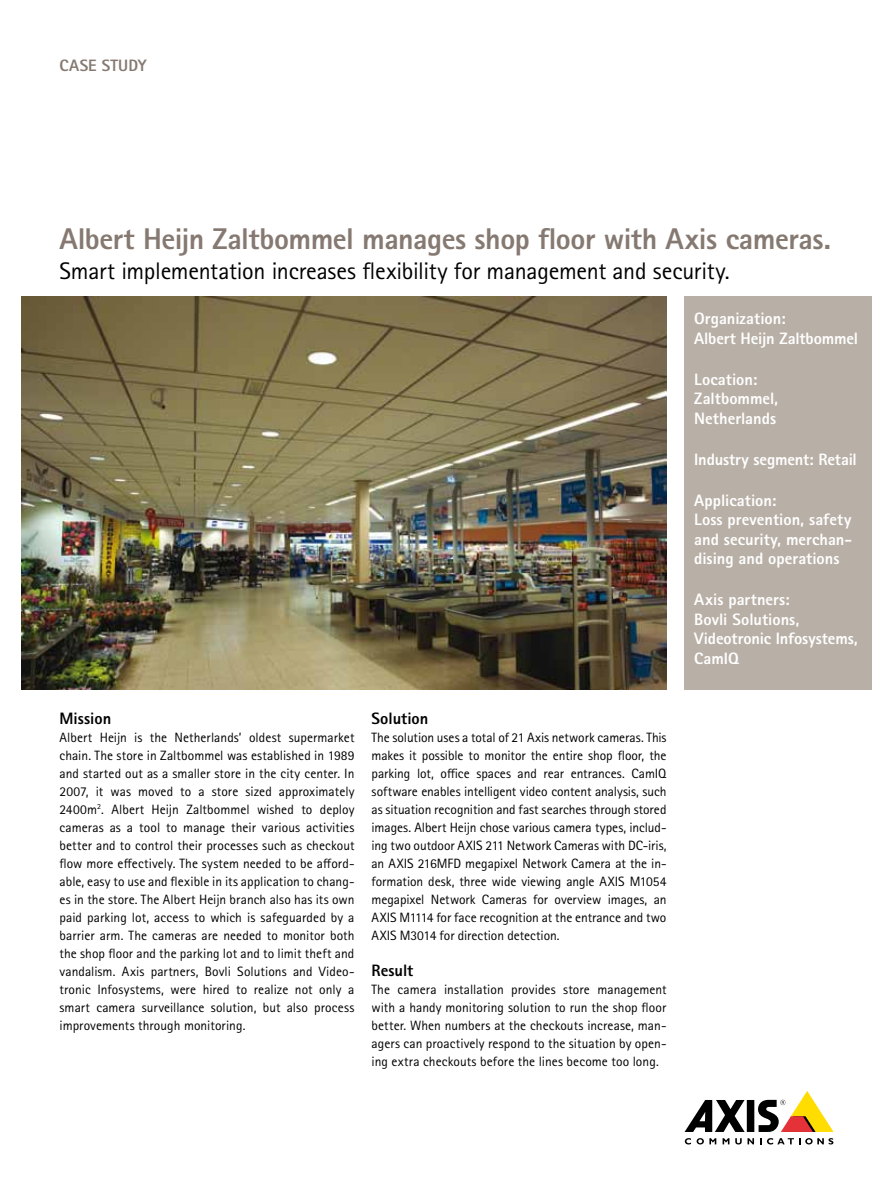
<style>
.page{position:relative;width:893px;height:1191px;background:#fff}
.page>*{position:absolute;margin:0;border:0;box-sizing:border-box;transform-origin:0 0}
.t1{font:800 30px "Rotis Sans Serif Pro";letter-spacing:-.015em;color:#857971}
.t2{font:24px "Rotis Sans Serif Pro";letter-spacing:-.01em;color:#000}
.t3{font:800 16.5px/19.5px "Rotis Sans Serif Pro";color:#fff}
.t4{font:800 16.5px "Rotis Sans Serif Pro";color:#000}
.t5{font:800 16.5px "Rotis Sans Serif Pro";letter-spacing:.01em;color:#857971}
.t6{font:13.5px/18px "Rotis Sans Serif Pro";letter-spacing:.005em;color:#000;text-align:justify}
</style>
<div class="page">
<div style="left:747px;top:1100px;width:7px;height:32px;background:#000"></div>
<svg style="left:685px;top:1100px;width:60px;height:32px"></svg>
<svg style="left:758px;top:1091px;width:75px;height:41px"></svg>
<svg style="left:685px;top:1138px;width:6px;height:6px"></svg>
<svg style="left:697px;top:1138px;width:19px;height:6px"></svg>
<svg style="left:723px;top:1138px;width:6px;height:6px"></svg>
<svg style="left:735px;top:1138px;width:19px;height:6px"></svg>
<svg style="left:760px;top:1138px;width:73px;height:6px"></svg>
<div style="left:684px;top:296px;width:188px;height:393px;background:#b8afa6"></div>
<img style="left:21px;top:296px;width:645px;height:393px">
<p class="t5" style="left:60px;top:55px;width:89px">CASE STUDY</p>
<h1 class="t1" style="left:60px;top:219px;width:773px">Albert Heijn Zaltbommel manages shop floor with Axis cameras.</h1>
<h2 class="t2" style="left:60px;top:256px;width:672px">Smart implementation increases flexibility for management and security.</h2>
<p class="t4" style="left:60px;top:707px;width:53px">Mission</p>
<p class="t6" style="left:60px;top:728px;width:297px">Albert Heijn is the Netherlands’ oldest supermarket chain. The store in Zaltbommel was established in 1989 and started out as a smaller store in the city center. In 2007, it was moved to a store sized approximately 2400m<sup>2</sup>. Albert Heijn Zaltbommel wished to deploy cameras as a tool to manage their various activities better and to control their processes such as checkout flow more effectively. The system needed to be afford&shy;able, easy to use and flexible in its application to chang&shy;es in the store. The Albert Heijn branch also has its own paid parking lot, access to which is safeguarded by a barrier arm. The cameras are needed to monitor both the shop floor and the parking lot and to limit theft and vandalism. Axis partners, Bovli Solutions and Video&shy;tronic Infosystems, were hired to realize not only a smart camera surveillance solution, but also process improvements through monitoring.</p>
<p class="t4" style="left:372px;top:707px;width:58px">Solution</p>
<p class="t6" style="left:372px;top:728px;width:297px">The solution uses a total of 21 Axis network cameras. This makes it possible to monitor the entire shop floor, the parking lot, office spaces and rear entrances. CamIQ software enables intelligent video content analysis, such as situation recognition and fast searches through stored images. Albert Heijn chose various camera types, includ&shy;ing two outdoor AXIS 211 Network Cameras with DC-iris, an AXIS 216MFD megapixel Network Camera at the in&shy;formation desk, three wide viewing angle AXIS M1054 megapixel Network Cameras for overview images, an AXIS M1114 for face recognition at the entrance and two AXIS M3014 for direction detection.</p>
<p class="t4" style="left:372px;top:959px;width:43px">Result</p>
<p class="t6" style="left:372px;top:980px;width:297px">The camera installation provides store management with a handy monitoring solution to run the shop floor better. When numbers at the checkouts increase, man&shy;agers can proactively respond to the situation by open&shy;ing extra checkouts before the lines become too long.</p>
<p class="t3" style="left:694px;top:308px;width:165px">Organization:<br>Albert Heijn Zaltbommel</p>
<p class="t3" style="left:694px;top:369px;width:86px">Location:<br>Zaltbommel,<br>Netherlands</p>
<p class="t3" style="left:694px;top:449px;width:164px">Industry segment: Retail</p>
<p class="t3" style="left:694px;top:490px;width:160px">Application:<br>Loss prevention, safety and security, merchan&shy;dising and operations</p>
<p class="t3" style="left:694px;top:590px;width:165px">Axis partners:<br>Bovli Solutions,<br>Videotronic Infosystems,<br>CamIQ</p>
</div>
